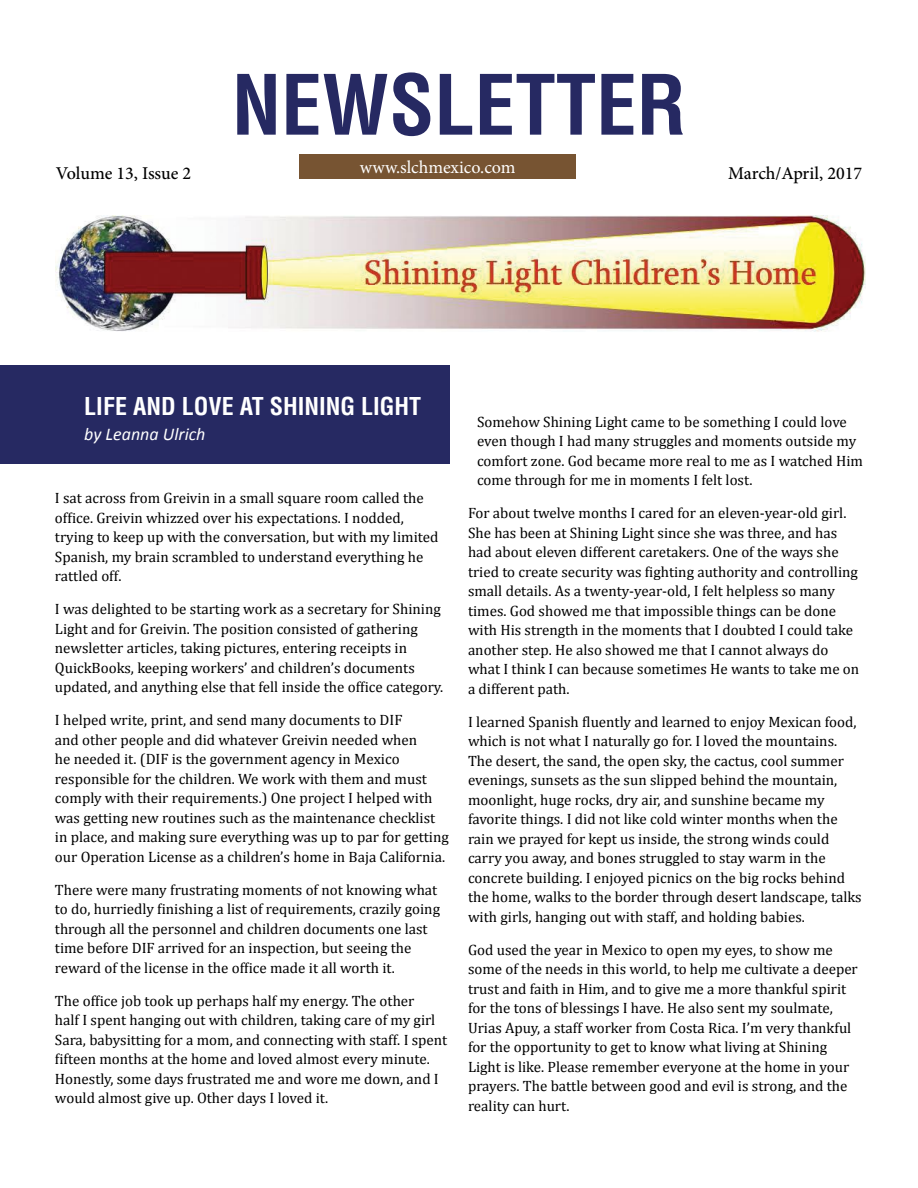
<style>
.page{position:relative;width:918px;height:1188px;background:#fff}
.page>*{position:absolute;margin:0;border:0;box-sizing:border-box;transform-origin:0 0}
.t1{font:700 condensed 81px "Helvetica LT Std";color:#262962}
.t2{font:700 condensed 24px "Helvetica LT Std";color:#fff}
.t3{font:500 18px "Minion Pro";letter-spacing:-.005em;color:#000}
.t4{font:18px "Minion Pro";color:#fff}
.t5{font:italic 18px "Calibri";color:#fff}
.t6{font:15px/19.5px "Cambria";color:#000}
</style>
<div class="page">
<div style="left:299px;top:154px;width:277px;height:25px;background:#775432"></div>
<img style="left:56px;top:216px;width:810px;height:116px">
<div style="left:0;top:365px;width:450px;height:99px;background:#262962"></div>
<p class="t1" style="left:232px;top:54px;width:456px">NEWSLETTER</p>
<p class="t3" style="left:56px;top:162px;width:137px">Volume 13, Issue 2</p>
<p class="t4" style="left:360px;top:155px;width:157px">www.slchmexico.com</p>
<p class="t3" style="left:728px;top:162px;width:135px">March/April, 2017</p>
<p class="t2" style="left:84px;top:391px;width:338px">LIFE AND LOVE AT SHINING LIGHT</p>
<p class="t5" style="left:84px;top:422px;width:123px">by Leanna Ulrich</p>
<p class="t6" style="left:55px;top:488px;width:385px">I sat across from Greivin in a small square room called the office. Greivin whizzed over his expectations. I nodded, trying to keep up with the conversation, but with my limited Spanish, my brain scrambled to understand everything he rattled off.</p>
<p class="t6" style="left:55px;top:599px;width:390px">I was delighted to be starting work as a secretary for Shining Light and for Greivin. The position consisted of gathering newsletter articles, taking pictures, entering receipts in QuickBooks, keeping workers’ and children’s documents updated, and anything else that fell inside the office category.</p>
<p class="t6" style="left:55px;top:710px;width:395px">I helped write, print, and send many documents to DIF<br>and other people and did whatever Greivin needed when<br>he needed it. (DIF is the government agency in Mexico responsible for the children. We work with them and must comply with their requirements.) One project I helped with was getting new routines such as the maintenance checklist in place, and making sure everything was up to par for getting our Operation License as a children’s home in Baja California.</p>
<p class="t6" style="left:55px;top:880px;width:387px">There were many frustrating moments of not knowing what to do, hurriedly finishing a list of requirements, crazily going through all the personnel and children documents one last time before DIF arrived for an inspection, but seeing the reward of the license in the office made it all worth it.</p>
<p class="t6" style="left:55px;top:991px;width:394px">The office job took up perhaps half my energy. The other<br>half I spent hanging out with children, taking care of my girl Sara, babysitting for a mom, and connecting with staff. I spent fifteen months at the home and loved almost every minute.<br>Honestly, some days frustrated me and wore me down, and I would almost give up. Other days I loved it.</p>
<p class="t6" style="left:477px;top:412px;width:388px">Somehow Shining Light came to be something I could love even though I had many struggles and moments outside my comfort zone. God became more real to me as I watched Him come through for me in moments I felt lost.</p>
<p class="t6" style="left:468px;top:503px;width:393px">For about twelve months I cared for an eleven-year-old girl.<br>She has been at Shining Light since she was three, and has had about eleven different caretakers. One of the ways she tried to create security was fighting authority and controlling small details. As a twenty-year-old, I felt helpless so many times. God showed me that impossible things can be done with His strength in the moments that I doubted I could take another step. He also showed me that I cannot always do what I think I can because sometimes He wants to take me on a different path.</p>
<p class="t6" style="left:468px;top:712px;width:395px">I learned Spanish fluently and learned to enjoy Mexican food, which is not what I naturally go for. I loved the mountains.<br>The desert, the sand, the open sky, the cactus, cool summer evenings, sunsets as the sun slipped behind the mountain, moonlight, huge rocks, dry air, and sunshine became my favorite things. I did not like cold winter months when the rain we prayed for kept us inside, the strong winds could carry you away, and bones struggled to stay warm in the concrete building. I enjoyed picnics on the big rocks behind the home, walks to the border through desert landscape, talks with girls, hanging out with staff, and holding babies.</p>
<p class="t6" style="left:468px;top:940px;width:391px">God used the year in Mexico to open my eyes, to show me some of the needs in this world, to help me cultivate a deeper trust and faith in Him, and to give me a more thankful spirit for the tons of blessings I have. He also sent my soulmate, Urias Apuy, a staff worker from Costa Rica. I’m very thankful for the opportunity to get to know what living at Shining Light is like. Please remember everyone at the home in your prayers. The battle between good and evil is strong, and the reality can hurt.</p>
</div>
